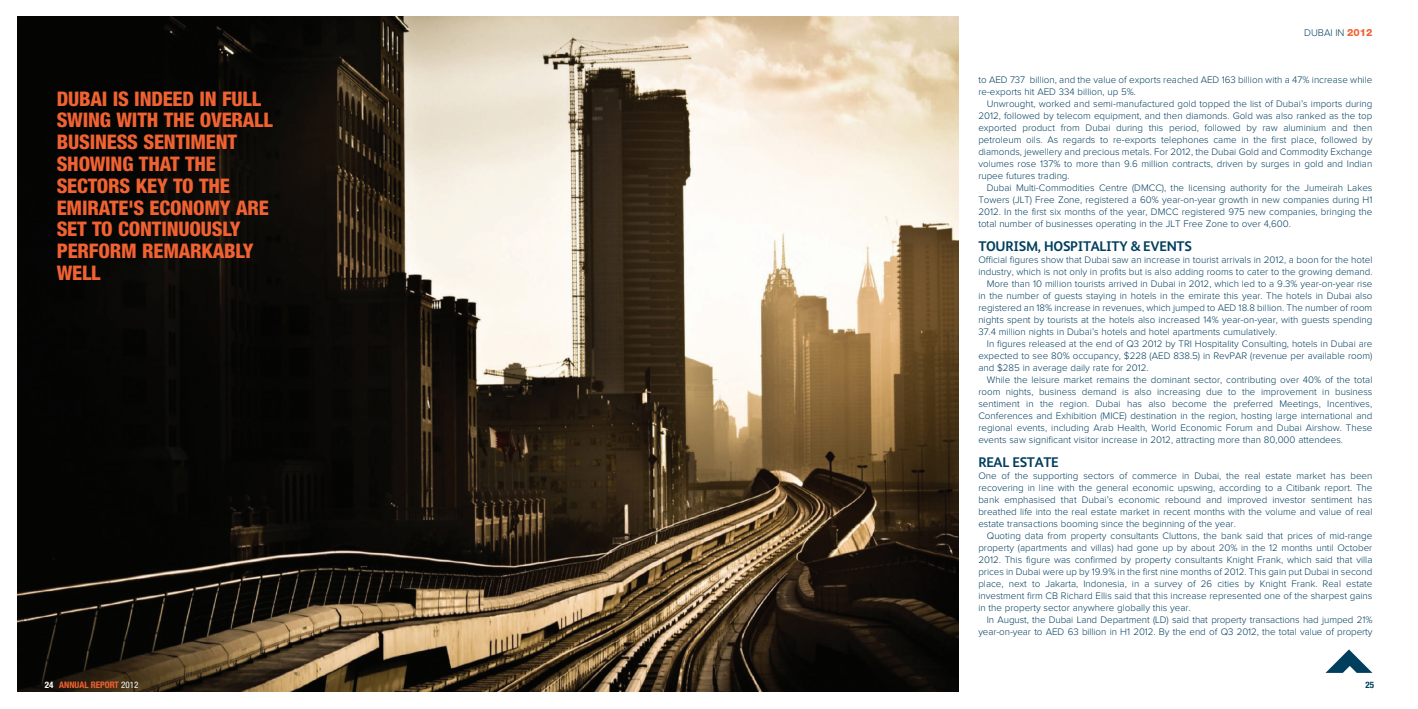
<style>
.page{position:relative;width:1418px;height:709px;background:#fff}
.page>*{position:absolute;margin:0;border:0;box-sizing:border-box;transform-origin:0 0}
.t1{font:800 condensed 20.1px/21.8px "Helvetica Neue";letter-spacing:-.01em;color:#f16232}
.t2{font:700 14px "FS Albert";letter-spacing:-.02em;color:#003e5e}
.t3{font:800 10px "Helvetica Neue";color:#f16232}
.t4{font:300 10px "Proxima Nova";color:#003e5e}
.t5{font:300 9.8px/12px "Proxima Nova";color:#003e5e;text-align:justify}
.t6{font:700 condensed 9px "Helvetica Neue";color:#f16232}
.t7{font:700 condensed 9px "Helvetica Neue";color:#003e5e}
.s1{color:#fff}
.s2{font-weight:400;color:#fff}
.s3{font-family:"Proxima Nova";font-weight:300;color:#003e5e}
</style>
<div class="page">
<svg style="left:1325px;top:649px;width:47px;height:24px"></svg>
<img style="left:17px;top:16px;width:941px;height:676px">
<h1 class="t1" style="left:57px;top:87px;width:22px">DUBAI</h1>
<h1 class="t1" style="left:113px;top:87px;width:50px">IS INDEED</h1>
<h1 class="t1" style="left:57px;top:87px;width:217px;text-indent:143px">IN FULL<br>SWING WITH THE OVERALL<br>BUSINESS SENTIMENT<br>SHOWING THAT THE<br>SECTORS KEY TO THE<br>EMIRA</h1>
<h1 class="t1" style="left:57px;top:196px;width:192px;text-indent:52px">TE'S ECONOMY ARE<br>SET TO CONTINUOUSLY<br>PERFORM REMAR</h1>
<h1 class="t1" style="left:201px;top:240px;width:54px">KAB LY</h1>
<h1 class="t1" style="left:57px;top:262px;width:45px">WELL</h1>
<p class="t6" style="left:45px;top:679px;width:95px"><span class="s1">24</span> ANNUAL REPORT <span class="s2">2012</span></p>
<p class="t4" style="left:1304px;top:28px;width:13px">Dubai</p>
<p class="t3" style="left:1335px;top:27px;width:39px"><span class="s3">in</span> 2012</p>
<p class="t5" style="left:978px;top:74px;width:395px">to AED 737 billion, and the value of exports reached AED 163 billion with a 47% increase while re-exports hit AED 334 billion, up 5%.</p>
<p class="t5" style="left:978px;top:98px;width:395px;text-indent:9px">Unwrought, worked and semi-manufactured gold topped the list of Dubai’s imports during 2012, followed by telecom equipment, and then diamonds. Gold was also ranked as the top exported product from Dubai during this period, followed by raw aluminium and then petroleum oils. As regards to re-exports telephones came in the first place, followed by diamonds, jewellery and precious metals. For 2012, the Dubai Gold and Commodity Exchange volumes rose 137% to more than 9.6 million contracts, driven by surges in gold and Indian rupee futures trading.</p>
<p class="t5" style="left:978px;top:182px;width:395px;text-indent:9px">Dubai Multi-Commodities Centre (DMCC), the licensing authority for the Jumeirah Lakes Towers (JLT) Free Zone, registered a 60% year-on-year growth in new companies during H1<br>2012. In the first six months of the year, DMCC registered 975 new companies, bringing the total number of businesses operating in the JLT Free Zone to over 4,600.</p>
<h2 class="t2" style="left:978px;top:238px;width:215px">TOURISM, HOSPITALITY &amp; EVENTS</h2>
<p class="t5" style="left:978px;top:254px;width:395px">Official figures show that Dubai saw an increase in tourist arrivals in 2012, a boon for the hotel</p>
<p class="t5" style="left:978px;top:266px;width:395px">industry, which is not only in profits but is also adding rooms to cater to the growing demand.</p>
<p class="t5" style="left:986px;top:278px;width:387px">More than 10 million tourists arrived in Dubai in 2012, which led to a 9.3% year-on-year rise</p>
<p class="t5" style="left:978px;top:290px;width:395px">in the number of guests staying in hotels in the emirate this year. The hotels in Dubai also</p>
<p class="t5" style="left:978px;top:302px;width:395px">registered an 18% increase in revenues, which jumped to AED 18.8 billion. The number of room</p>
<p class="t5" style="left:978px;top:314px;width:395px">nights spent by tourists at the hotels also increased 14% year-on-year, with guests spending</p>
<p class="t5" style="left:978px;top:326px;width:300px">37.4 million nights in Dubai’s hotels and hotel apartments cumulatively.</p>
<p class="t5" style="left:986px;top:338px;width:387px">In figures released at the end of Q3 2012 by TRI Hospitality Consulting, hotels in Dubai are</p>
<p class="t5" style="left:978px;top:350px;width:395px">expected to see 80% occupancy, $228 (AED 838.5) in RevPAR (revenue per available room)</p>
<p class="t5" style="left:978px;top:362px;width:172px">and $285 in average daily rate for 2012.</p>
<p class="t5" style="left:986px;top:374px;width:387px">While the leisure market remains the dominant sector, contributing over 40% of the total</p>
<p class="t5" style="left:978px;top:386px;width:395px">room nights, business demand is also increasing due to the improvement in business</p>
<p class="t5" style="left:978px;top:398px;width:395px">sentiment in the region. Dubai has also become the preferred Meetings, Incentives,</p>
<p class="t5" style="left:978px;top:410px;width:395px">Conferences and Exhibition (MICE) destination in the region, hosting large international and</p>
<p class="t5" style="left:978px;top:422px;width:395px">regional events, including Arab Health, World Economic Forum and Dubai Airshow. These</p>
<p class="t5" style="left:978px;top:434px;width:366px">events saw significant visitor increase in 2012, attracting more than 80,000 attendees.</p>
<h2 class="t2" style="left:978px;top:454px;width:82px">REAL ESTATE</h2>
<p class="t5" style="left:978px;top:470px;width:395px">One of the supporting sectors of commerce in Dubai, the real estate market has been recovering in line with the general economic upswing, according to a Citibank report. The bank emphasised that Dubai’s economic rebound and improved investor sentiment has breathed life into the real estate market in recent months with the volume and value of real estate transactions booming since the beginning of the year.</p>
<p class="t5" style="left:978px;top:530px;width:395px;text-indent:9px">Quoting data from property consultants Cluttons, the bank said that prices of mid-range property (apartments and villas) had gone up by about 20% in the 12 months until October 2012. This figure was confirmed by property consultants Knight Frank, which said that villa prices in Dubai were up by 19.9% in the first nine months of 2012. This gain put Dubai in second place, next to Jakarta, Indonesia, in a survey of 26 cities by Knight Frank. Real estate investment firm CB Richard Ellis said that this increase represented one of the sharpest gains in the property sector anywhere globally this year.</p>
<p class="t5" style="left:978px;top:614px;width:395px;text-align:right">In August, the Dubai Land Department (LD) said that property transactions had jumped 21% year-on-year to AED 63 billion in H1 2012. By the end of Q3 2012, the total value of property</p>
<p class="t7" style="left:1365px;top:679px;width:10px">25</p>
</div>
